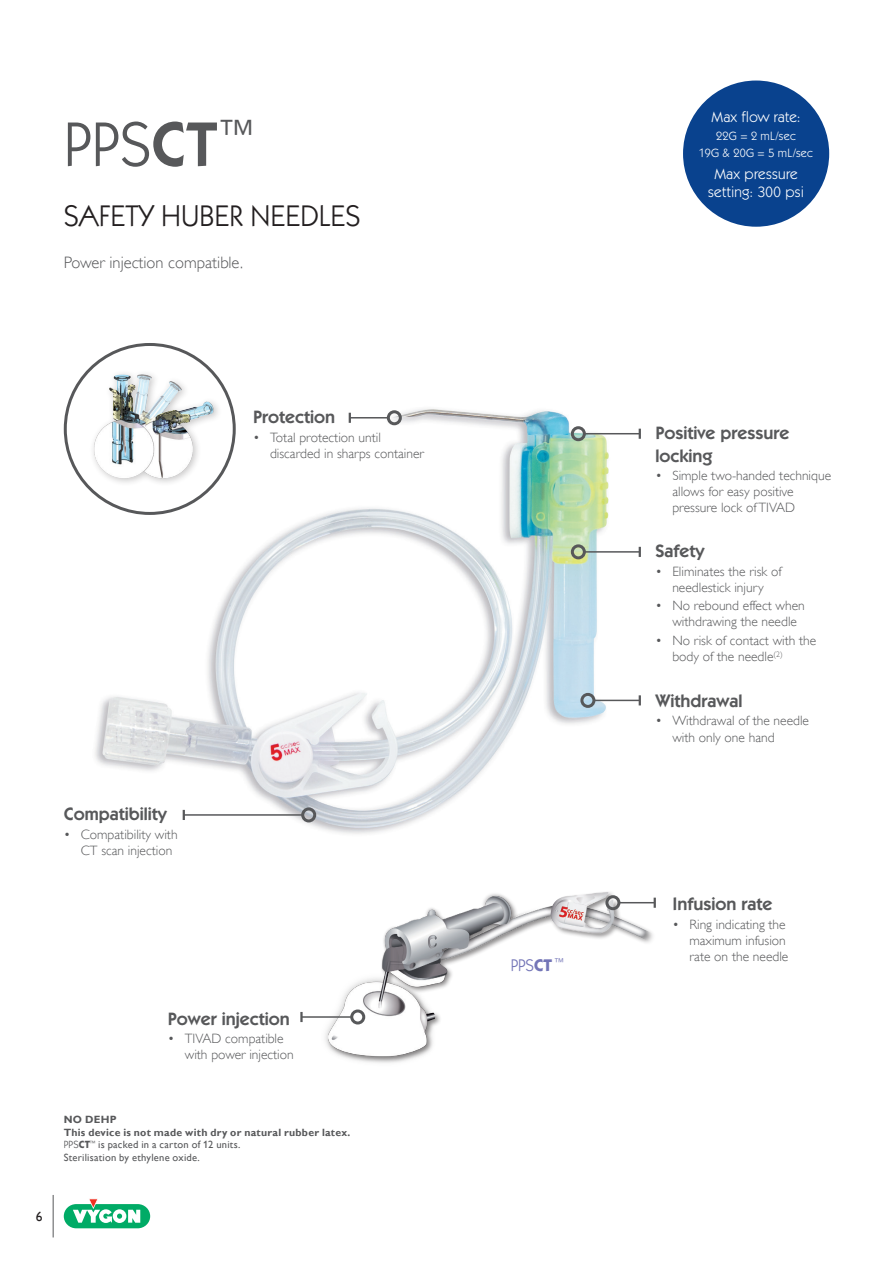
<style>
.page{position:relative;width:893px;height:1263px;background:#fff}
.page>*{position:absolute;margin:0;border:0;box-sizing:border-box;transform-origin:0 0}
.A4_Heading_38_38{font:63px "ITC Kabel Std";color:#57585a}
.Title_20_20{font:30px "ITC Kabel Std";color:#231f20}
.A4_Diagram_Title{font:600 18px/22.5px "ITC Kabel Std";color:#57585a}
.t1{font:16.95px "ITC Kabel Std";color:#7375b7}
.A4_Body_copy_11_14pt{font:300 16.5px "Gill Alt One";color:#57585a}
.A5_Heading_28_28{font:15px/18px "ITC Kabel Std";letter-spacing:.015em;color:#fff;text-align:center}
.t2{font:300 13.5px/16.2px "Gill Alt One";color:#57585a}
.t3{font:13.5px "Gill Alt One";color:#231f20}
.A5_Heading_28_28-2{font:12px/16.5px "ITC Kabel Std";letter-spacing:.025em;color:#fff;text-align:center}
.t4{font:10.5px "Gill Alt One";letter-spacing:.02em;color:#57585a}
.t5{font:700 10.5px "Gill Alt One";letter-spacing:.025em;color:#57585a}
.s1{font-weight:600}
.s2{font-family:"ITC Kabel Std"}
.s3{font-family:"ITC Kabel Std";font-weight:700}
.s4{font-weight:700}
</style>
<div class="page">
<div style="left:64px;top:1204px;width:86px;height:24px;background:#00ab66;border-radius:12px"></div>
<svg style="left:73px;top:1198px;width:67px;height:25px"></svg>
<hr style="left:53px;top:1195px;width:1px;height:42px;background:#57585a">
<img style="left:63px;top:380px;width:578px;height:454px">
<div style="left:683px;top:81px;width:146px;height:146px;background:#09428e;border-radius:50%"></div>
<img style="left:325px;top:892px;width:327px;height:171px">
<hr style="left:184px;top:814px;width:119px;height:2px;background:#57585a">
<svg style="left:183px;top:810px;width:2px;height:10px"></svg>
<div style="left:301px;top:807px;width:15px;height:15px;border:3px solid #57585a;border-radius:50%"></div>
<hr style="left:619px;top:902px;width:36px;height:1px;background:#57585a">
<svg style="left:654px;top:898px;width:2px;height:10px"></svg>
<div style="left:605px;top:895px;width:15px;height:15px;border:3px solid #57585a;border-radius:50%"></div>
<hr style="left:301px;top:1016px;width:51px;height:2px;background:#57585a">
<svg style="left:300px;top:1012px;width:3px;height:10px"></svg>
<div style="left:350px;top:1009px;width:15px;height:15px;border:3px solid #57585a;border-radius:50%"></div>
<hr style="left:584px;top:551px;width:56px;height:2px;background:#57585a">
<svg style="left:639px;top:547px;width:2px;height:10px"></svg>
<div style="left:571px;top:544px;width:15px;height:15px;border:3px solid #57585a;border-radius:50%"></div>
<hr style="left:594px;top:700px;width:46px;height:1px;background:#57585a">
<svg style="left:639px;top:695px;width:2px;height:10px"></svg>
<div style="left:580px;top:693px;width:15px;height:15px;border:3px solid #57585a;border-radius:50%"></div>
<hr style="left:350px;top:417px;width:38px;height:1px;background:#57585a">
<svg style="left:349px;top:413px;width:2px;height:10px"></svg>
<div style="left:387px;top:410px;width:15px;height:15px;border:3px solid #57585a;border-radius:50%"></div>
<div style="left:89px;top:369px;width:134px;height:119px;background:#231f20;opacity:.25"></div>
<img style="left:109px;top:374px;width:31px;height:36px">
<hr style="left:584px;top:433px;width:56px;height:1px;background:#57585a">
<svg style="left:639px;top:429px;width:2px;height:10px"></svg>
<div style="left:571px;top:426px;width:15px;height:15px;border:3px solid #57585a;border-radius:50%"></div>
<p class="A4_Heading_38_38" style="left:64px;top:108px;width:192px">PPS<span class="s1">CT</span><sup>™</sup></p>
<p class="Title_20_20" style="left:64px;top:198px;width:298px">SAFETY HUBER NEEDLES</p>
<p class="A4_Body_copy_11_14pt" style="left:64px;top:253px;width:181px">Power injection compatible.</p>
<p class="A5_Heading_28_28" style="left:711px;top:108px;width:91px">Max flow rate:</p>
<p class="A5_Heading_28_28-2" style="left:699px;top:128px;width:116px">22G = 2 mL/sec<br>19G &amp; 20G = 5 mL/sec</p>
<p class="A5_Heading_28_28" style="left:708px;top:165px;width:97px">Max pressure setting: 300 psi</p>
<p class="A4_Diagram_Title" style="left:253px;top:406px;width:83px">Protection</p>
<p class="t2" style="left:270px;top:429px;width:155px;text-indent:-17px">• Total protection until discarded in sharps container</p>
<p class="A4_Diagram_Title" style="left:655px;top:422px;width:135px">Positive pressure locking</p>
<p class="t2" style="left:672px;top:467px;width:160px;text-indent:-17px">• Simple two-handed technique allows for easy positive pressure lock of TIVAD</p>
<p class="A4_Diagram_Title" style="left:655px;top:540px;width:50px">Safety</p>
<p class="t2" style="left:655px;top:563px;width:128px;text-align:center">• Eliminates the risk of needlestick injury</p>
<p class="t2" style="left:672px;top:598px;width:134px;text-indent:-17px">• No rebound effect when withdrawing the needle</p>
<p class="t2" style="left:672px;top:632px;width:146px;text-indent:-17px">• No risk of contact with the body of the needle<sup>(2)</sup></p>
<p class="A4_Diagram_Title" style="left:655px;top:690px;width:88px">Withdrawal</p>
<p class="t2" style="left:672px;top:713px;width:138px;text-indent:-17px">• Withdrawal of the needle with only one hand</p>
<p class="A4_Diagram_Title" style="left:64px;top:803px;width:104px">Compatibility</p>
<p class="t2" style="left:81px;top:826px;width:98px;text-indent:-17px">• Compatibility with<br>CT scan injection</p>
<p class="t3" style="left:36px;top:1208px;width:8px">6</p>
<p class="A4_Diagram_Title" style="left:168px;top:1007px;width:124px">Power injection</p>
<p class="t2" style="left:185px;top:1030px;width:110px;text-indent:-17px">• TIVAD compatible with power injection</p>
<p class="t5" style="left:64px;top:1113px;width:55px">NO DEHP</p>
<p class="t5" style="left:64px;top:1126px;width:288px">This device is not made with dry or natural rubber latex.</p>
<p class="t4" style="left:64px;top:1138px;width:178px"><span class="s2">PPS</span><span class="s3">CT</span><sup>™</sup> is packed in a carton of 12 units.</p>
<p class="t4" style="left:64px;top:1151px;width:137px">Sterilisation by ethylene oxide.</p>
<p class="t1" style="left:511px;top:955px;width:55px">PPS<span class="s4">CT</span> <sup>™</sup></p>
<p class="A4_Diagram_Title" style="left:672px;top:893px;width:102px">Infusion rate</p>
<p class="t2" style="left:689px;top:916px;width:100px;text-indent:-17px">• Ring indicating the maximum infusion rate on the needle</p>
</div>
